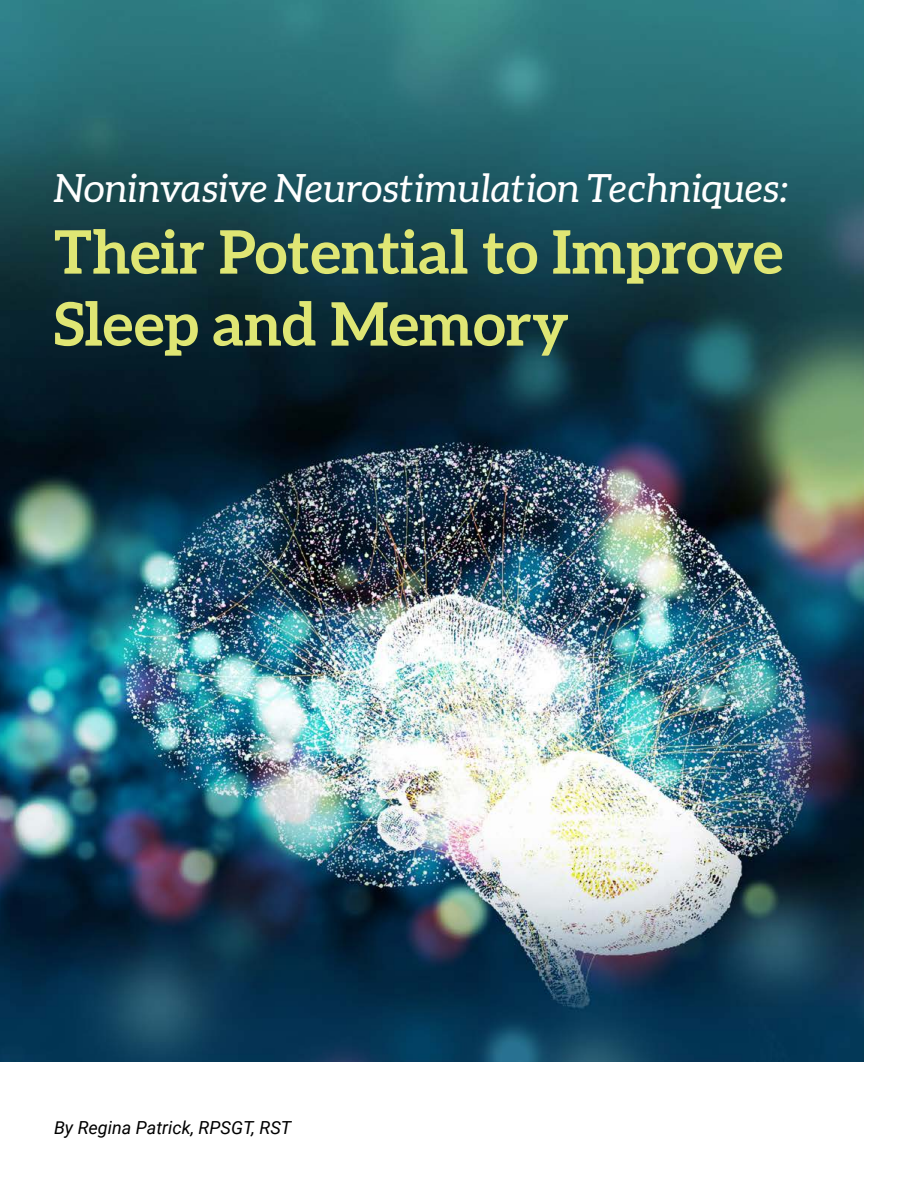
<style>
.page{position:relative;width:918px;height:1188px;background:#fff}
.page>*{position:absolute;margin:0;border:0;box-sizing:border-box;transform-origin:0 0}
.t1{font:700 60px/72px "Aleo";color:#dfe674}
.t2{font:italic 39px "Aleo";letter-spacing:.01em;color:#fff}
.t3{font:italic 18px "Roboto";color:#000}
</style>
<div class="page">
<img style="left:0;top:0;width:864px;height:1062px">
<p class="t2" style="left:54px;top:166px;width:736px">Noninvasive Neurostimulation Techniques:</p>
<h1 class="t1" style="left:54px;top:215px;width:731px">Their Potential to Improve<br>Sleep and Memory</h1>
<p class="t3" style="left:54px;top:1115px;width:239px">By Regina Patrick, RPSGT, RST</p>
</div>
